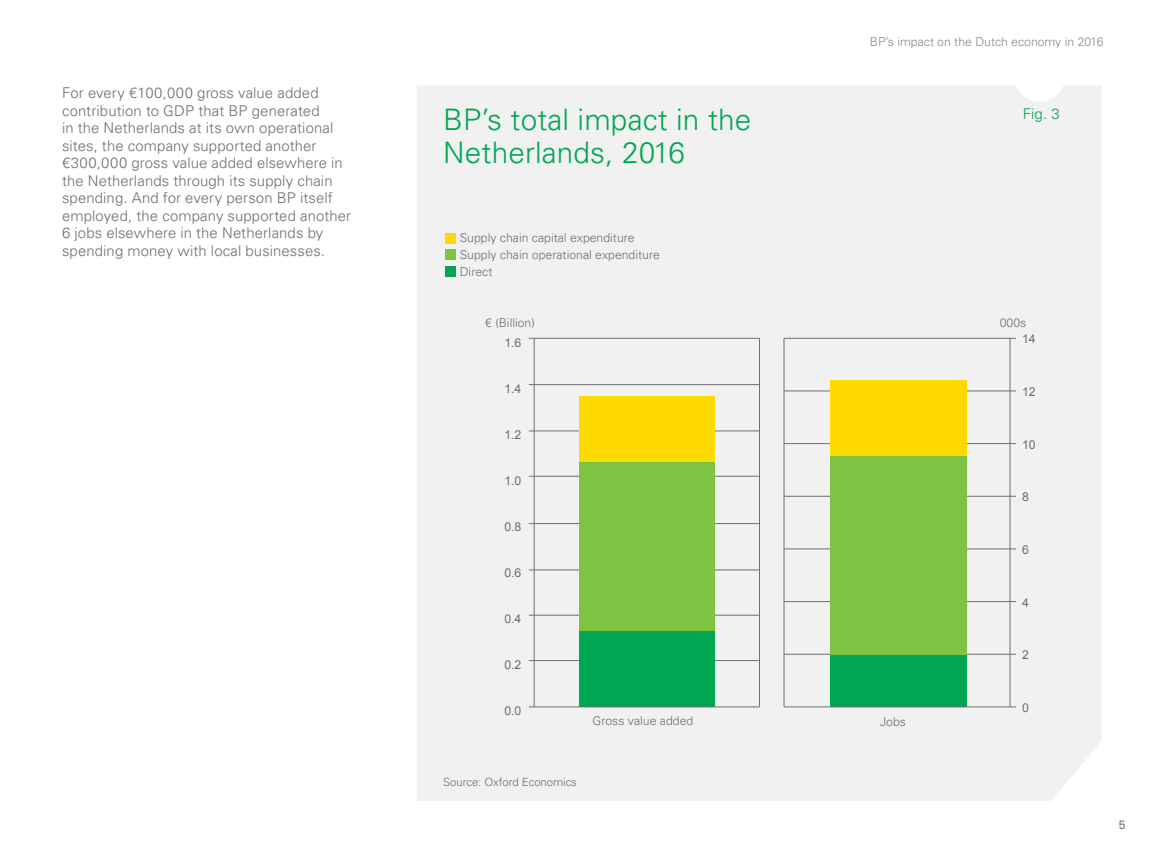
<style>
.page{position:relative;width:1166px;height:864px;background:#fff}
.page>*{position:absolute;margin:0;border:0;box-sizing:border-box;transform-origin:0 0}
.t1{font:300 29.75px/33.2px "Universfor BP";letter-spacing:.005em;color:#00a651}
.t2{font:300 14.88px/17.5px "Universfor BP";letter-spacing:.01em;color:#6d6e71}
.t3{font:300 14.88px "Universfor BP";color:#00a651}
.t4{font:300 12.25px/16.8px "Universfor BP";color:#6d6e71}
.t5{font:12.25px "Arial";color:#6d6e71}
.t6{font:300 12.25px "Universfor BP";color:#888a8d}
.t7{font:12.25px "Universfor BP";color:#6d6e71}
.t8{font:300 11.38px "Universfor BP";letter-spacing:-.005em;color:#6d6e71}
</style>
<div class="page">
<div style="left:417px;top:86px;width:685px;height:714px;background:#f1f1f2"></div>
<hr style="left:529px;top:660px;width:230px;height:1px;background:#6d6e71">
<hr style="left:529px;top:614px;width:230px;height:1px;background:#6d6e71">
<hr style="left:529px;top:569px;width:230px;height:1px;background:#6d6e71">
<hr style="left:529px;top:523px;width:230px;height:1px;background:#6d6e71">
<hr style="left:529px;top:475px;width:230px;height:1px;background:#6d6e71">
<hr style="left:529px;top:430px;width:230px;height:1px;background:#6d6e71">
<hr style="left:529px;top:384px;width:230px;height:1px;background:#6d6e71">
<hr style="left:529px;top:338px;width:230px;height:1px;background:#6d6e71">
<div style="left:579px;top:630px;width:135px;height:76px;background:#00a651"></div>
<div style="left:579px;top:462px;width:135px;height:168px;background:#80c342"></div>
<div style="left:579px;top:396px;width:135px;height:66px;background:#ffda00"></div>
<hr style="left:759px;top:338px;width:1px;height:368px;background:#6d6e71">
<hr style="left:534px;top:338px;width:1px;height:368px;background:#6d6e71">
<hr style="left:529px;top:706px;width:230px;height:1px;background:#6d6e71">
<hr style="left:784px;top:653px;width:232px;height:1px;background:#6d6e71">
<hr style="left:784px;top:601px;width:232px;height:1px;background:#6d6e71">
<hr style="left:784px;top:548px;width:232px;height:1px;background:#6d6e71">
<hr style="left:784px;top:495px;width:232px;height:1px;background:#6d6e71">
<hr style="left:784px;top:443px;width:232px;height:1px;background:#6d6e71">
<hr style="left:784px;top:390px;width:232px;height:1px;background:#6d6e71">
<hr style="left:784px;top:338px;width:232px;height:1px;background:#6d6e71">
<div style="left:830px;top:654px;width:137px;height:52px;background:#00a651"></div>
<div style="left:830px;top:455px;width:137px;height:199px;background:#80c342"></div>
<div style="left:830px;top:379px;width:137px;height:76px;background:#ffda00"></div>
<hr style="left:1010px;top:338px;width:1px;height:368px;background:#6d6e71">
<hr style="left:784px;top:338px;width:1px;height:368px;background:#6d6e71">
<hr style="left:784px;top:706px;width:232px;height:1px;background:#6d6e71">
<div style="left:446px;top:233px;width:10px;height:10px;background:#ffda00"></div>
<div style="left:446px;top:250px;width:10px;height:10px;background:#80c342"></div>
<div style="left:446px;top:266px;width:10px;height:10px;background:#00a651"></div>
<p class="t2" style="left:62px;top:84px;width:291px">For every €100,000 gross value added contribution to GDP that BP generated<br>in the Netherlands at its own operational sites, the company supported another €300,000 gross value added elsewhere in the Netherlands through its supply chain spending. And for every person BP itself employed, the company supported another 6 jobs elsewhere in the Netherlands by spending money with local businesses.</p>
<h1 class="t1" style="left:443px;top:102px;width:310px">BP’s total impact in the<br>Netherlands, 2016</h1>
<p class="t4" style="left:509px;top:224px;width:34px">Direct</p>
<p class="t4" style="left:460px;top:229px;width:202px">Supply chain capital expenditure<br>Supply chain operational expenditure<br>Direct</p>
<p class="t4" style="left:485px;top:314px;width:51px">€ (Billion)</p>
<p class="t5" style="left:504px;top:334px;width:19px">1.6</p>
<p class="t5" style="left:504px;top:380px;width:19px">1.4</p>
<p class="t5" style="left:504px;top:426px;width:19px">1.2</p>
<p class="t5" style="left:504px;top:472px;width:19px">1.0</p>
<p class="t5" style="left:504px;top:518px;width:19px">0.8</p>
<p class="t5" style="left:504px;top:564px;width:19px">0.6</p>
<p class="t5" style="left:504px;top:610px;width:19px">0.4</p>
<p class="t5" style="left:504px;top:656px;width:19px">0.2</p>
<p class="t5" style="left:504px;top:702px;width:19px">0.0</p>
<p class="t4" style="left:592px;top:712px;width:102px">Gross value added</p>
<p class="t8" style="left:443px;top:774px;width:135px">Source: Oxford Economics</p>
<p class="t6" style="left:870px;top:34px;width:235px">BP’s impact on the Dutch economy in 2016</p>
<p class="t3" style="left:1023px;top:104px;width:38px">Fig. 3</p>
<p class="t4" style="left:880px;top:713px;width:27px">Jobs</p>
<p class="t4" style="left:1000px;top:313px;width:28px">000s</p>
<p class="t5" style="left:1022px;top:331px;width:15px">14</p>
<p class="t5" style="left:1022px;top:383px;width:15px">12</p>
<p class="t5" style="left:1022px;top:436px;width:15px">10</p>
<p class="t5" style="left:1022px;top:488px;width:8px">8</p>
<p class="t5" style="left:1022px;top:541px;width:8px">6</p>
<p class="t5" style="left:1022px;top:594px;width:8px">4</p>
<p class="t5" style="left:1022px;top:646px;width:8px">2</p>
<p class="t5" style="left:1022px;top:699px;width:8px">0</p>
<p class="t7" style="left:1119px;top:816px;width:8px">5</p>
</div>
